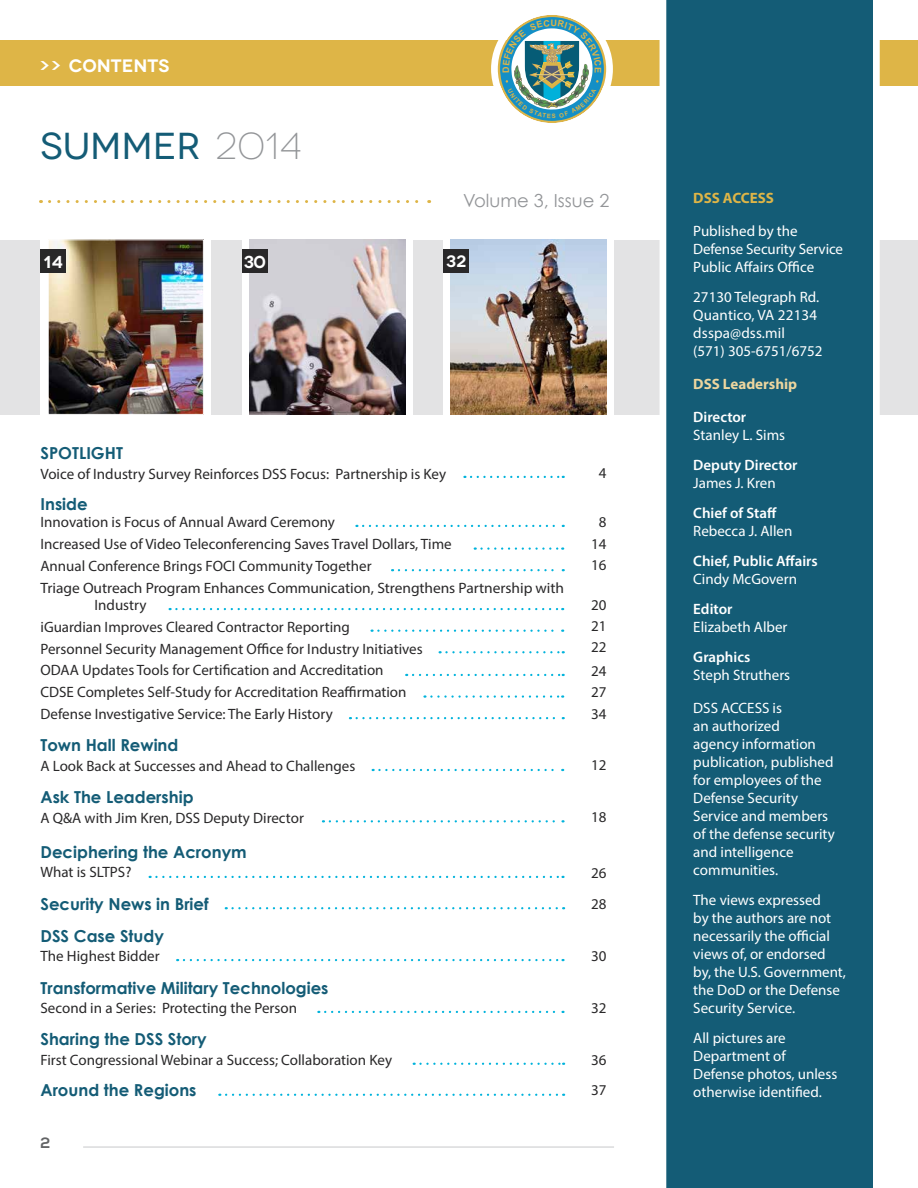
<style>
.page{position:relative;width:918px;height:1188px;background:#fff}
.page>*{position:absolute;margin:0;border:0;box-sizing:border-box;transform-origin:0 0}
.t1{font:37.5px "Novecentowide";color:#145c76}
.t2{font:18px "Century Gothic";color:#939598}
.t3{font:600 18px "Novecentowide";color:#fff}
.t4{font:600 17.25px "Novecentowide";color:#fff}
.t5{font:700 16.5px/32.2px "Century Gothic";color:#145c76}
.t6{font:600 16.5px "Novecentowide";color:#fff}
.t7{font:15px/21.8px "Myriad Pro";color:#292829}
.t8{font:15px/18px "Myriad Pro";color:#fff}
.t9{font:600 15px "Myriad Pro";color:#fff}
.t10{font:700 15px "Myriad Pro";color:#edd69f}
.t11{font:700 15px "Myriad Pro";color:#deb547}
.t12{font:700 15px "Nexa";color:#636466}
.s1{font-family:"Novecento";font-weight:300;font-stretch:expanded;color:#939598}
</style>
<div class="page">
<div style="left:0;top:240px;width:918px;height:175px;background:#e3e3e4"></div>
<div style="left:242px;top:231px;width:171px;height:192px;background:#fff"></div>
<div style="left:443px;top:231px;width:171px;height:192px;background:#fff"></div>
<div style="left:40px;top:231px;width:171px;height:192px;background:#fff"></div>
<hr style="left:83px;top:1147px;width:531px;height:1px;background:#c7c8ca">
<div style="left:0;top:40px;width:918px;height:46px;background:#deb547"></div>
<div style="left:659px;top:0;width:221px;height:1188px;background:#145c76"></div>
<svg style="left:50px;top:200px;width:380px;height:3px"></svg>
<img style="left:250px;top:240px;width:155px;height:175px">
<img style="left:50px;top:242px;width:152px;height:171px">
<div style="left:48px;top:240px;width:156px;height:175px;border:1px solid #fff"></div>
<img style="left:451px;top:240px;width:156px;height:175px">
<div style="left:40px;top:250px;width:26px;height:23px;background:#292829"></div>
<div style="left:242px;top:250px;width:26px;height:23px;background:#292829"></div>
<div style="left:443px;top:250px;width:26px;height:23px;background:#292829"></div>
<svg style="left:471px;top:476px;width:93px;height:2px"></svg>
<svg style="left:363px;top:525px;width:201px;height:2px"></svg>
<svg style="left:440px;top:651px;width:124px;height:2px"></svg>
<svg style="left:475px;top:547px;width:88px;height:3px"></svg>
<svg style="left:372px;top:630px;width:191px;height:2px"></svg>
<svg style="left:330px;top:820px;width:234px;height:2px"></svg>
<svg style="left:226px;top:1094px;width:338px;height:2px"></svg>
<svg style="left:325px;top:1011px;width:239px;height:2px"></svg>
<svg style="left:184px;top:959px;width:380px;height:2px"></svg>
<svg style="left:413px;top:674px;width:151px;height:2px"></svg>
<svg style="left:399px;top:569px;width:165px;height:2px"></svg>
<svg style="left:170px;top:608px;width:393px;height:2px"></svg>
<svg style="left:233px;top:907px;width:331px;height:2px"></svg>
<div style="left:491px;top:8px;width:122px;height:122px;border:7px solid #fff;border-radius:50%"></div>
<svg style="left:431px;top:695px;width:132px;height:3px"></svg>
<svg style="left:357px;top:717px;width:207px;height:2px"></svg>
<svg style="left:373px;top:769px;width:190px;height:2px"></svg>
<svg style="left:150px;top:876px;width:414px;height:2px"></svg>
<svg style="left:414px;top:1063px;width:150px;height:2px"></svg>
<svg style="left:500px;top:17px;width:104px;height:104px"></svg>
<p class="t3" style="left:39px;top:55px;width:132px">&gt;&gt; CONTENTS</p>
<h1 class="t1" style="left:40px;top:124px;width:264px">SUMMER <span class="s1">2014</span></h1>
<p class="t2" style="left:463px;top:189px;width:148px">Volume 3, Issue 2</p>
<p class="t4" style="left:44px;top:251px;width:21px">14</p>
<p class="t4" style="left:244px;top:252px;width:24px">30</p>
<p class="t6" style="left:446px;top:252px;width:22px">32</p>
<p class="t5" style="left:40px;top:437px;width:84px">SPOTLIGHT</p>
<p class="t7" style="left:40px;top:462px;width:407px">Voice of Industry Survey Reinforces DSS Focus: Partnership is Key</p>
<p class="t5" style="left:40px;top:488px;width:49px">Inside</p>
<p class="t7" style="left:40px;top:511px;width:525px">Innovation is Focus of Annual Award Ceremony<br>Increased Use of Video Teleconferencing Saves Travel Dollars, Time<br>Annual Conference Brings FOCI Community Together<br>Triage Outreach Program Enhances Communication, Strengthens Partnership with</p>
<p class="t7" style="left:40px;top:594px;width:384px;text-indent:54px">Industry<br>iGuardian Improves Cleared Contractor Reporting<br>Personnel Security Management Office for Industry Initiatives ODAA Updates Tools for Certification and Accreditation<br>CDSE Completes Self-Study for Accreditation Reaffirmation Defense Investigative Service: The Early History</p>
<p class="t5" style="left:40px;top:729px;width:139px">Town Hall Rewind</p>
<p class="t7" style="left:40px;top:755px;width:316px">A Look Back at Successes and Ahead to Challenges</p>
<p class="t5" style="left:40px;top:781px;width:155px">Ask The Leadership</p>
<p class="t7" style="left:40px;top:806px;width:265px">A Q&amp;A with Jim Kren, DSS Deputy Director</p>
<p class="t5" style="left:40px;top:835px;width:208px">Deciphering the Acronym</p>
<p class="t7" style="left:40px;top:861px;width:92px">What is SLTPS?</p>
<p class="t5" style="left:40px;top:887px;width:170px">Security News in Brief<br>DSS Case Study</p>
<p class="t7" style="left:40px;top:945px;width:121px">The Highest Bidder</p>
<p class="t5" style="left:40px;top:971px;width:290px">Transformative Military Technologies</p>
<p class="t7" style="left:40px;top:997px;width:258px">Second in a Series: Protecting the Person</p>
<p class="t5" style="left:40px;top:1023px;width:168px">Sharing the DSS Story</p>
<p class="t7" style="left:40px;top:1049px;width:353px">First Congressional Webinar a Success; Collaboration Key</p>
<p class="t5" style="left:40px;top:1074px;width:158px">Around the Regions</p>
<p class="t12" style="left:40px;top:1134px;width:11px">2</p>
<p class="t7" style="left:599px;top:462px;width:9px">4</p>
<p class="t7" style="left:591px;top:511px;width:17px;text-align:center">8<br>14<br>16</p>
<p class="t7" style="left:591px;top:594px;width:17px;line-height:21.3px;text-align:justify">20<br>21<br>22</p>
<p class="t7" style="left:591px;top:660px;width:17px;line-height:21px">24<br>27</p>
<p class="t7" style="left:591px;top:703px;width:17px">34</p>
<p class="t7" style="left:591px;top:754px;width:17px">12</p>
<p class="t7" style="left:591px;top:806px;width:17px">18</p>
<p class="t7" style="left:591px;top:857px;width:17px;line-height:31.2px">26<br>28</p>
<p class="t7" style="left:591px;top:945px;width:17px">30</p>
<p class="t7" style="left:591px;top:997px;width:17px">32</p>
<p class="t7" style="left:591px;top:1045px;width:17px;line-height:30px">36<br>37</p>
<p class="t11" style="left:693px;top:188px;width:82px">DSS ACCESS</p>
<p class="t8" style="left:693px;top:222px;width:151px">Published by the<br>Defense Security Service<br>Public Affairs Office</p>
<p class="t8" style="left:693px;top:288px;width:131px">27130 Telegraph Rd.<br>Quantico, VA 22134 dsspa@dss.mil<br>(571) 305-6751/6752</p>
<p class="t10" style="left:693px;top:374px;width:105px">DSS Leadership</p>
<p class="t9" style="left:693px;top:408px;width:55px">Director</p>
<p class="t8" style="left:693px;top:426px;width:93px">Stanley L. Sims</p>
<p class="t9" style="left:693px;top:456px;width:106px">Deputy Director</p>
<p class="t8" style="left:693px;top:474px;width:84px">James J. Kren</p>
<p class="t9" style="left:693px;top:504px;width:85px">Chief of Staff</p>
<p class="t8" style="left:693px;top:522px;width:101px">Rebecca J. Allen</p>
<p class="t9" style="left:693px;top:552px;width:126px">Chief, Public Affairs</p>
<p class="t8" style="left:693px;top:570px;width:105px">Cindy McGovern</p>
<p class="t9" style="left:693px;top:600px;width:41px">Editor</p>
<p class="t8" style="left:693px;top:618px;width:96px">Elizabeth Alber</p>
<p class="t9" style="left:693px;top:648px;width:59px">Graphics</p>
<p class="t8" style="left:693px;top:666px;width:98px">Steph Struthers</p>
<p class="t8" style="left:693px;top:699px;width:143px">DSS ACCESS is<br>an authorized<br>agency information publication, published for employees of the<br>Defense Security<br>Service and members of the defense security and intelligence communities.</p>
<p class="t8" style="left:693px;top:891px;width:154px">The views expressed<br>by the authors are not necessarily the official views of, or endorsed by, the U.S. Government, the DoD or the Defense<br>Security Service.</p>
<p class="t8" style="left:693px;top:1029px;width:146px">All pictures are<br>Department of<br>Defense photos, unless otherwise identified.</p>
</div>
